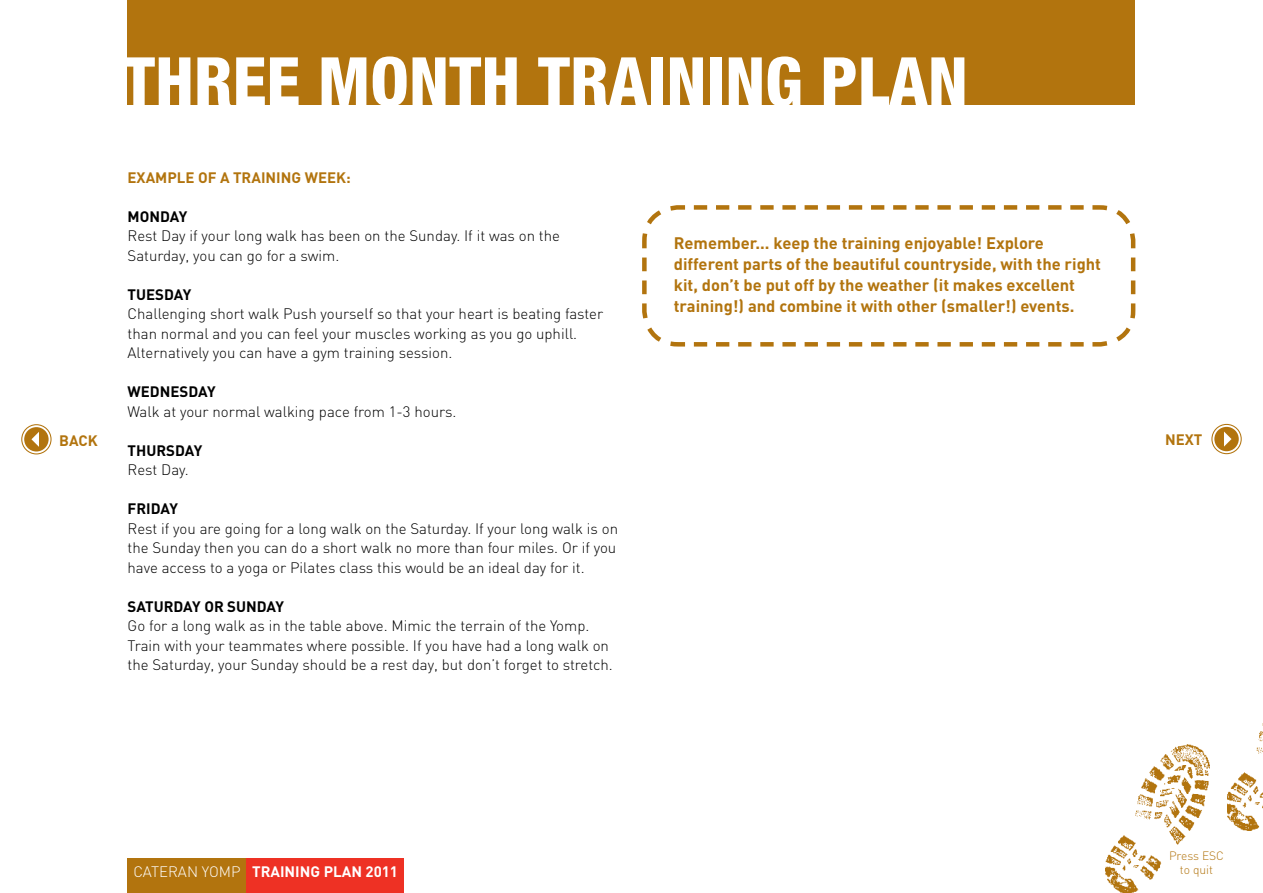
<style>
.page{position:relative;width:1263px;height:893px;background:#fff}
.page>*{position:absolute;margin:0;border:0;box-sizing:border-box;transform-origin:0 0}
.t1{font:800 condensed 67.5px "Helvetica Neue LT Std";color:#fff}
.t2{font:700 16.5px/21px "DIN";color:#b2740e}
.t3{font:300 15px/19.5px "DIN";color:#000}
.t4{font:700 15px "DIN";color:#000}
.t5{font:700 15px "DIN";color:#b2740e}
.t6{font:700 15px "DIN";color:#fff}
.t7{font:300 12px/13.5px "DIN";color:#b2740e;text-align:center}
.s1{font-weight:300}
</style>
<div class="page">
<div style="left:128px;top:0;width:1007px;height:105px;background:#b2740e"></div>
<div style="left:1211px;top:424px;width:31px;height:30px;border:1px solid #b2740e;border-radius:50%"></div>
<div style="left:21px;top:424px;width:31px;height:30px;border:1px solid #b2740e;border-radius:50%"></div>
<div style="left:1214px;top:427px;width:25px;height:24px;background:#b2740e;border-radius:50%"></div>
<div style="left:24px;top:427px;width:25px;height:24px;background:#b2740e;border-radius:50%"></div>
<svg style="left:1224px;top:431px;width:7px;height:16px"></svg>
<svg style="left:31px;top:432px;width:8px;height:15px"></svg>
<div style="left:128px;top:859px;width:119px;height:34px;background:#b2740e"></div>
<div style="left:247px;top:859px;width:157px;height:34px;background:#ee3124"></div>
<img style="left:1227px;top:723px;width:36px;height:108px">
<img style="left:1106px;top:745px;width:104px;height:148px">
<svg style="left:642px;top:205px;width:494px;height:142px"></svg>
<h1 class="t1" style="left:123px;top:40px;width:847px">THREE MONTH TRAINING PLAN</h1>
<p class="t5" style="left:128px;top:167px;width:225px">EXAMPLE OF A TRAINING WEEK:</p>
<p class="t4" style="left:128px;top:206px;width:61px">MONDAY</p>
<p class="t3" style="left:128px;top:226px;width:434px">Rest Day if your long walk has been on the Sunday. If it was on the<br>Saturday, you can go for a swim.</p>
<p class="t4" style="left:128px;top:284px;width:65px">TUESDAY</p>
<p class="t3" style="left:128px;top:304px;width:477px">Challenging short walk Push yourself so that your heart is beating faster than normal and you can feel your muscles working as you go uphill.<br>Alternatively you can have a gym training session.</p>
<p class="t4" style="left:128px;top:382px;width:90px">WEDNESDAY</p>
<p class="t3" style="left:128px;top:401px;width:330px">Walk at your normal walking pace from 1-3 hours.</p>
<p class="t4" style="left:128px;top:440px;width:76px">THURSDAY</p>
<p class="t3" style="left:128px;top:460px;width:63px">Rest Day.</p>
<p class="t4" style="left:128px;top:499px;width:52px">FRIDAY</p>
<p class="t3" style="left:128px;top:518px;width:492px;text-align:justify">Rest if you are going for a long walk on the Saturday. If your long walk is on the Sunday then you can do a short walk no more than four miles. Or if you have access to a yoga or Pilates class this would be an ideal day for it.</p>
<p class="t4" style="left:128px;top:596px;width:158px">SATURDAY OR SUNDAY</p>
<p class="t3" style="left:128px;top:616px;width:487px">Go for a long walk as in the table above. Mimic the terrain of the Yomp.<br>Train with your teammates where possible. If you have had a long walk on the Saturday, your Sunday should be a rest day, but don’t forget to stretch.</p>
<p class="t2" style="left:674px;top:232px;width:429px">Remember... keep the training enjoyable! Explore different parts of the beautiful countryside, with the right kit, don’t be put off by the weather (it makes excellent training!) and combine it with other (smaller!) events.</p>
<p class="t5" style="left:59px;top:430px;width:40px">BACK</p>
<p class="t5" style="left:1165px;top:430px;width:39px">NEXT</p>
<p class="t6" style="left:133px;top:862px;width:266px"><span class="s1">CATERAN YOMP</span> TRAINING PLAN 2011</p>
<p class="t7" style="left:1169px;top:849px;width:56px">Press ESC to quit</p>
</div>
